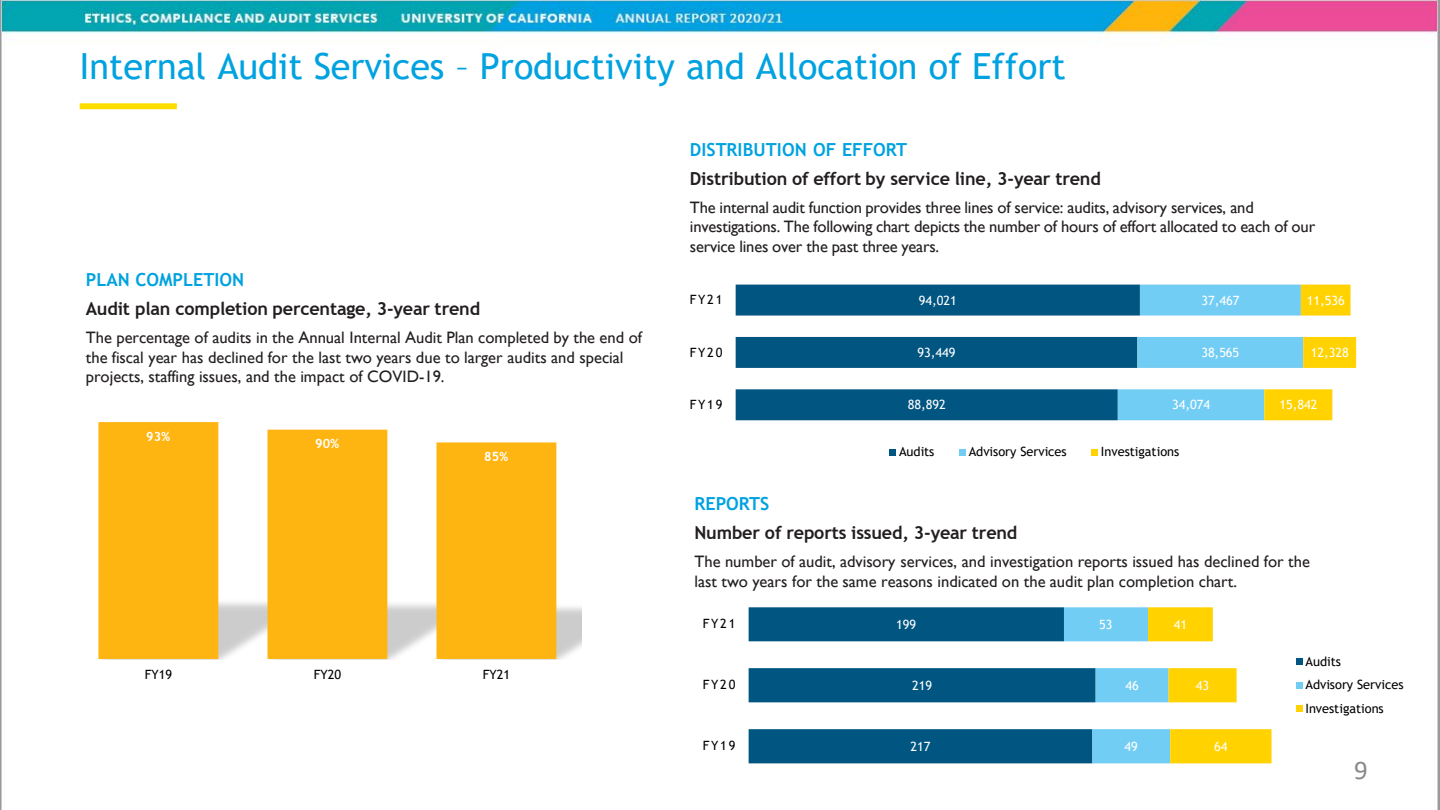
<style>
.page{position:relative;width:1440px;height:810px;background:#fff}
.page>*{position:absolute;margin:0;border:0;box-sizing:border-box;transform-origin:0 0}
.t1{font:36px "Trebuchet MS";color:#00a2df}
.t2{font:27px "Calibri";color:#898989}
.t3{font:700 18px "Trebuchet MS";letter-spacing:-.01em;color:#231f20}
.t4{font:700 18px "Trebuchet MS";color:#00a2df}
.t5{font:16.5px/19.8px "Gill Sans";letter-spacing:-.005em;color:#231f20}
.t6{font:12.75px "Trebuchet MS";color:#000}
.t7{font:12.75px "Trebuchet MS";letter-spacing:-.005em;color:#fff}
.t8{font:700 12.75px "Trebuchet MS";color:#fff}
</style>
<div class="page">
<img style="left:0;top:0;width:1440px;height:810px">
<svg style="left:749px;top:607px;width:315px;height:156px;fill:#005581"></svg>
<svg style="left:1064px;top:607px;width:208px;height:156px"></svg>
<div style="left:1120px;top:737px;width:22px;height:19px;background:#72cdf4"></div>
<div style="left:1121px;top:676px;width:22px;height:19px;background:#72cdf4"></div>
<div style="left:1095px;top:615px;width:22px;height:19px;background:#72cdf4"></div>
<div style="left:1296px;top:658px;width:7px;height:7px;background:#005581"></div>
<div style="left:1296px;top:682px;width:7px;height:7px;background:#72cdf4"></div>
<div style="left:1296px;top:706px;width:7px;height:6px;background:#ffd200"></div>
<svg style="left:736px;top:285px;width:382px;height:135px;fill:#005581"></svg>
<svg style="left:1118px;top:285px;width:238px;height:135px"></svg>
<div style="left:1167px;top:395px;width:48px;height:19px;background:#72cdf4"></div>
<div style="left:1197px;top:343px;width:47px;height:19px;background:#72cdf4"></div>
<div style="left:1197px;top:291px;width:47px;height:19px;background:#72cdf4"></div>
<svg style="left:890px;top:449px;width:6px;height:6px"></svg>
<div style="left:959px;top:449px;width:7px;height:6px;background:#72cdf4"></div>
<svg style="left:1092px;top:449px;width:6px;height:6px"></svg>
<div style="left:80px;top:103px;width:97px;height:6px;background:#fd0"></div>
<img style="left:89px;top:595px;width:493px;height:65px">
<svg style="left:98px;top:422px;width:458px;height:237px;fill:#ffb511"></svg>
<h1 class="t1" style="left:80px;top:43px;width:988px">Internal Audit Services – Productivity and Allocation of Effort</h1>
<p class="t4" style="left:86px;top:269px;width:160px">PLAN COMPLETION</p>
<p class="t3" style="left:86px;top:298px;width:396px">Audit plan completion percentage, 3-year trend</p>
<p class="t5" style="left:86px;top:328px;width:558px">The percentage of audits in the Annual Internal Audit Plan completed by the end of the fiscal year has declined for the last two years due to larger audits and special projects, staffing issues, and the impact of COVID-19.</p>
<p class="t8" style="left:146px;top:428px;width:25px">93%</p>
<p class="t8" style="left:315px;top:436px;width:25px">90%</p>
<p class="t8" style="left:484px;top:449px;width:25px">85%</p>
<p class="t6" style="left:145px;top:666px;width:29px">FY19</p>
<p class="t6" style="left:314px;top:666px;width:29px">FY20</p>
<p class="t6" style="left:483px;top:666px;width:29px">FY21</p>
<p class="t4" style="left:690px;top:138px;width:219px">DISTRIBUTION OF EFFORT</p>
<p class="t3" style="left:690px;top:168px;width:412px">Distribution of effort by service line, 3-year trend</p>
<p class="t5" style="left:690px;top:197px;width:627px">The internal audit function provides three lines of service: audits, advisory services, and investigations. The following chart depicts the number of hours of effort allocated to each of our service lines over the past three years.</p>
<p class="t6" style="left:690px;top:292px;width:34px">FY21</p>
<p class="t7" style="left:919px;top:292px;width:40px">94,021</p>
<p class="t7" style="left:1201px;top:292px;width:40px">37,467</p>
<p class="t7" style="left:1307px;top:292px;width:40px">11,536</p>
<p class="t6" style="left:690px;top:344px;width:34px">FY20</p>
<p class="t7" style="left:918px;top:345px;width:40px">93,449</p>
<p class="t7" style="left:1201px;top:345px;width:40px">38,565</p>
<p class="t7" style="left:1311px;top:345px;width:40px">12,328</p>
<p class="t6" style="left:690px;top:396px;width:34px">FY19</p>
<p class="t7" style="left:908px;top:397px;width:40px">88,892</p>
<p class="t7" style="left:1172px;top:397px;width:40px">34,074</p>
<p class="t7" style="left:1279px;top:397px;width:40px">15,842</p>
<p class="t6" style="left:899px;top:444px;width:37px">Audits</p>
<p class="t6" style="left:969px;top:444px;width:100px">Advisory Services</p>
<p class="t6" style="left:1101px;top:444px;width:80px">Investigations</p>
<p class="t4" style="left:694px;top:493px;width:76px">REPORTS</p>
<p class="t3" style="left:694px;top:522px;width:324px">Number of reports issued, 3-year trend</p>
<p class="t5" style="left:694px;top:552px;width:617px">The number of audit, advisory services, and investigation reports issued has declined for the last two years for the same reasons indicated on the audit plan completion chart.</p>
<p class="t6" style="left:703px;top:616px;width:34px">FY21</p>
<p class="t7" style="left:896px;top:616px;width:22px">199</p>
<p class="t7" style="left:1099px;top:616px;width:15px">53</p>
<p class="t7" style="left:1174px;top:616px;width:15px">41</p>
<p class="t6" style="left:703px;top:677px;width:34px">FY20</p>
<p class="t7" style="left:912px;top:677px;width:22px">219</p>
<p class="t7" style="left:1125px;top:677px;width:15px">46</p>
<p class="t7" style="left:1196px;top:677px;width:15px">43</p>
<p class="t6" style="left:1305px;top:653px;width:37px">Audits</p>
<p class="t6" style="left:1305px;top:677px;width:100px">Advisory Services</p>
<p class="t6" style="left:1305px;top:701px;width:80px">Investigations</p>
<p class="t6" style="left:703px;top:738px;width:34px">FY19</p>
<p class="t7" style="left:911px;top:738px;width:22px">217</p>
<p class="t7" style="left:1125px;top:738px;width:15px">49</p>
<p class="t7" style="left:1214px;top:738px;width:15px">64</p>
<h2 class="t2" style="left:1354px;top:751px;width:15px">9</h2>
</div>
